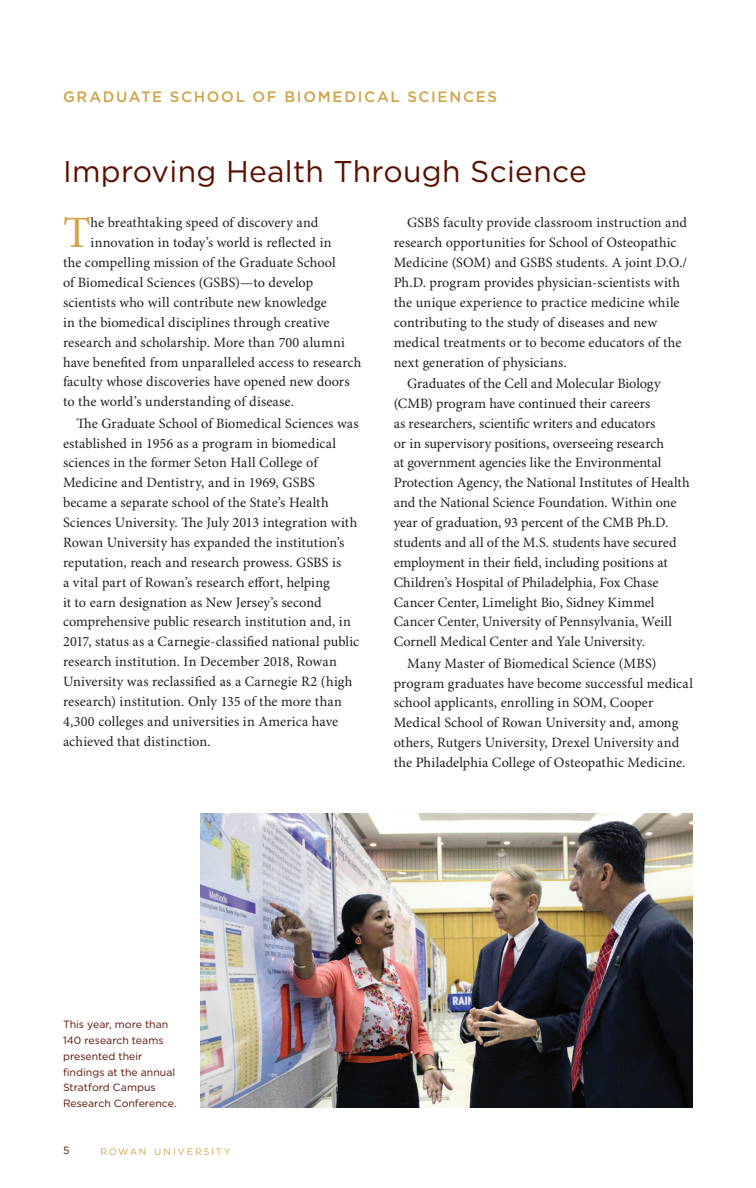
<style>
.page{position:relative;width:756px;height:1188px;background:#fff}
.page>*{position:absolute;margin:0;border:0;box-sizing:border-box;transform-origin:0 0}
.narrative{font:44.85px "Minion Pro";color:#cfa348}
.Major_Heading{font:30px "Gotham";letter-spacing:.01em;color:#5a1000}
.t1{font:500 15px "Gotham";letter-spacing:.11em;color:#cfa348}
.narrative-2{font:14.25px/19.8px "Minion Pro";letter-spacing:.005em;color:#231f20}
.narrative-3{font:10.5px/15.8px "Gotham";color:#5a1000}
.t2{font:10.5px "Gotham";color:#5b1300}
.t3{font:9.3px "Gotham";letter-spacing:.19em;color:#cfa348}
</style>
<div class="page">
<img style="left:201px;top:814px;width:492px;height:293px">
<p class="t1" style="left:63px;top:87px;width:436px">GRADUATE SCHOOL OF BIOMEDICAL SCIENCES</p>
<p class="Major_Heading" style="left:63px;top:155px;width:525px">Improving Health Through Science</p>
<p class="narrative" style="left:63px;top:206px;width:29px">T</p>
<p class="narrative-2" style="left:91px;top:214px;width:229px">he breathtaking speed of discovery and</p>
<p class="narrative-2" style="left:394px;top:214px;width:295px;text-indent:14px">GSBS faculty provide classroom instruction and research opportunities for School of Osteopathic Medicine (SOM) and GSBS students. A joint D.O./ Ph.D. program provides physician-scientists with the unique experience to practice medicine while contributing to the study of diseases and new medical treatments or to become educators of the next generation of physicians.</p>
<p class="narrative-2" style="left:394px;top:374px;width:297px;text-indent:14px">Graduates of the Cell and Molecular Biology (CMB) program have continued their careers<br>as researchers, scientific writers and educators<br>or in supervisory positions, overseeing research<br>at government agencies like the Environmental Protection Agency, the National Institutes of Health and the National Science Foundation. Within one year of graduation, 93 percent of the CMB Ph.D. students and all of the M.S. students have secured employment in their field, including positions at Children’s Hospital of Philadelphia, Fox Chase Cancer Center, Limelight Bio, Sidney Kimmel Cancer Center, University of Pennsylvania, Weill Cornell Medical Center and Yale University.</p>
<p class="narrative-2" style="left:394px;top:654px;width:301px;text-indent:14px">Many Master of Biomedical Science (MBS) program graduates have become successful medical school applicants, enrolling in SOM, Cooper Medical School of Rowan University and, among others, Rutgers University, Drexel University and the Philadelphia College of Osteopathic Medicine.</p>
<p class="narrative-2" style="left:91px;top:233px;width:242px">innovation in today’s world is reflected in</p>
<p class="narrative-2" style="left:63px;top:253px;width:274px">the compelling mission of the Graduate School</p>
<p class="narrative-2" style="left:63px;top:273px;width:252px">of Biomedical Sciences (GSBS)—to develop</p>
<p class="narrative-2" style="left:63px;top:293px;width:265px">scientists who will contribute new knowledge</p>
<p class="narrative-2" style="left:63px;top:313px;width:268px">in the biomedical disciplines through creative</p>
<p class="narrative-2" style="left:63px;top:333px;width:283px">research and scholarship. More than 700 alumni</p>
<p class="narrative-2" style="left:63px;top:353px;width:300px">have benefited from unparalleled access to research</p>
<p class="narrative-2" style="left:63px;top:373px;width:288px">faculty whose discoveries have opened new doors</p>
<p class="narrative-2" style="left:63px;top:392px;width:233px">to the world’s understanding of disease.</p>
<p class="narrative-2" style="left:63px;top:414px;width:298px;text-indent:14px">The Graduate School of Biomedical Sciences was established in 1956 as a program in biomedical sciences in the former Seton Hall College of Medicine and Dentistry, and in 1969, GSBS became a separate school of the State’s Health Sciences University. The July 2013 integration with Rowan University has expanded the institution’s reputation, reach and research prowess. GSBS is<br>a vital part of Rowan’s research effort, helping<br>it to earn designation as New Jersey’s second comprehensive public research institution and, in 2017, status as a Carnegie-classified national public research institution. In December 2018, Rowan University was reclassified as a Carnegie R2 (high research) institution. Only 135 of the more than 4,300 colleges and universities in America have achieved that distinction.</p>
<p class="narrative-3" style="left:63px;top:1016px;width:115px">This year, more than<br>140 research teams presented their findings at the annual<br>Stratford Campus<br>Research Conference.</p>
<p class="t2" style="left:63px;top:1145px;width:8px">5</p>
<p class="t3" style="left:100px;top:1146px;width:132px">ROWAN UNIVERSITY</p>
</div>
